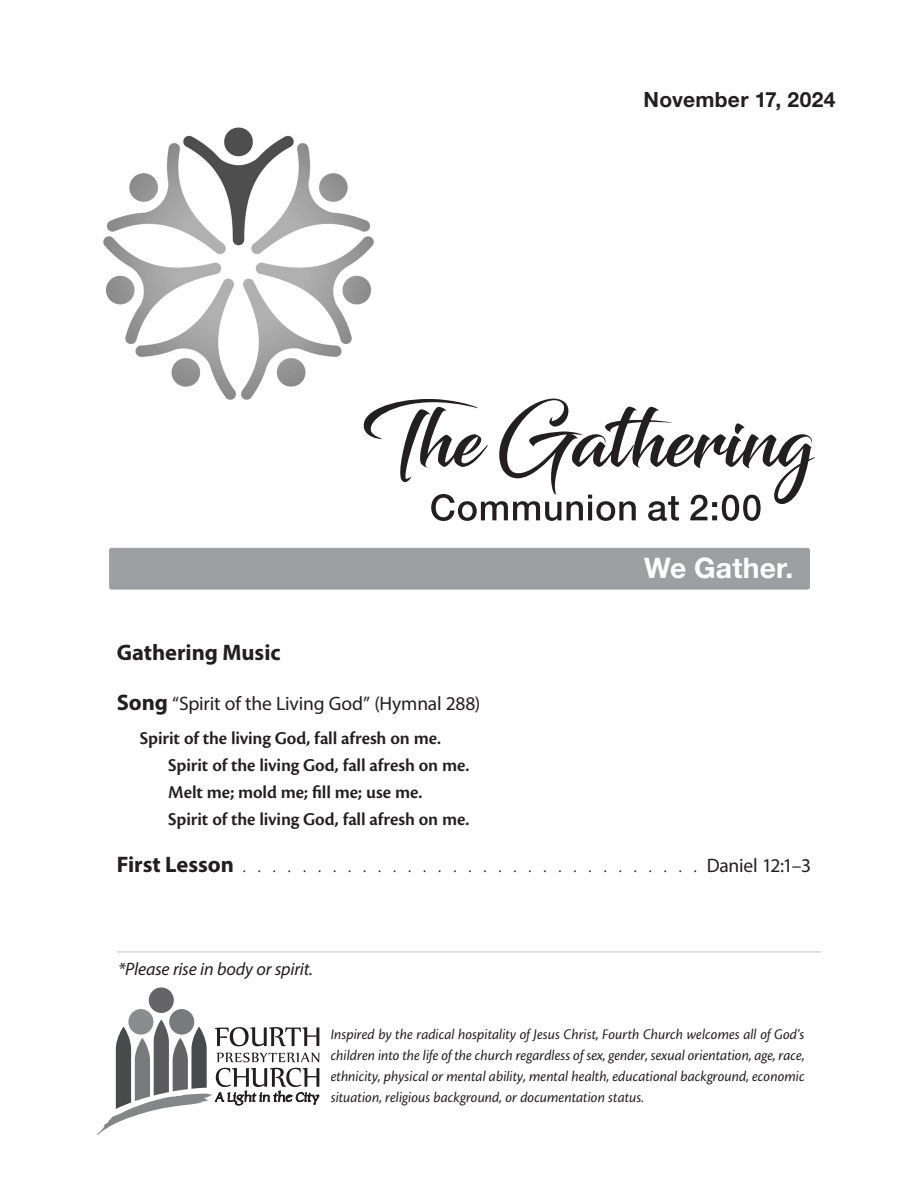
<style>
.page{position:relative;width:918px;height:1188px;background:#fff}
.page>*{position:absolute;margin:0;border:0;box-sizing:border-box;transform-origin:0 0}
.t1{font:700 28.35px "Helvetica Neue LT Std";letter-spacing:.005em;color:#fff}
.t2{font:700 22.5px "Myriad Pro";letter-spacing:-.005em;color:#231f20}
.t3{font:700 21px "Helvetica Neue LT Std";letter-spacing:.015em;color:#231f20}
.t4{font:19.5px "Myriad Pro";letter-spacing:-.01em;color:#231f20}
.t5{font:600 18.75px "Cronos Pro";letter-spacing:-.01em;color:#231f20}
.t6{font:italic 18px "Myriad Pro";letter-spacing:-.01em;color:#231f20}
.t7{font:italic 15.3px/21px "Cronos Pro";color:#231f20;text-align:justify;scale:.96 1}
.s1{font-weight:700;font-size:22.5px}
</style>
<div class="page">
<svg style="left:96px;top:987px;width:224px;height:148px"></svg>
<hr style="left:117px;top:951px;width:704px;height:2px;background:#c9cacc">
<img style="left:103px;top:127px;width:271px;height:273px">
<svg style="left:431px;top:504px;width:330px;height:17px"></svg>
<svg style="left:359px;top:399px;width:457px;height:105px"></svg>
<div style="left:109px;top:548px;width:701px;height:42px;background:#9d9fa2;border-radius:2px"></div>
<p class="t3" style="left:644px;top:87px;width:193px">November 17, 2024</p>
<p class="t1" style="left:644px;top:551px;width:151px">We Gather.</p>
<p class="t2" style="left:117px;top:638px;width:165px">Gathering Music</p>
<p class="t4" style="left:117px;top:691px;width:365px"><span class="s1">Song</span> “Spirit of the Living God” (Hymnal 288)</p>
<p class="t5" style="left:140px;top:727px;width:303px">Spirit of the living God, fall afresh on me.</p>
<p class="t5" style="left:168px;top:754px;width:303px">Spirit of the living God, fall afresh on me.</p>
<p class="t5" style="left:168px;top:781px;width:256px">Melt me; mold me; fill me; use me.</p>
<p class="t5" style="left:168px;top:808px;width:303px">Spirit of the living God, fall afresh on me.</p>
<p class="t2" style="left:117px;top:850px;width:119px">First Lesson</p>
<p class="t4" style="left:707px;top:853px;width:106px">Daniel 12:1–3</p>
<p class="t6" style="left:118px;top:958px;width:196px">*Please rise in body or spirit.</p>
<p class="t7" style="left:331px;top:1024px;width:495px">Inspired by the radical hospitality of Jesus Christ, Fourth Church welcomes all of God’s children into the life of the church regardless of sex, gender, sexual orientation, age, race, ethnicity, physical or mental ability, mental health, educational background, economic situation, religious background, or documentation status.</p>
</div>
